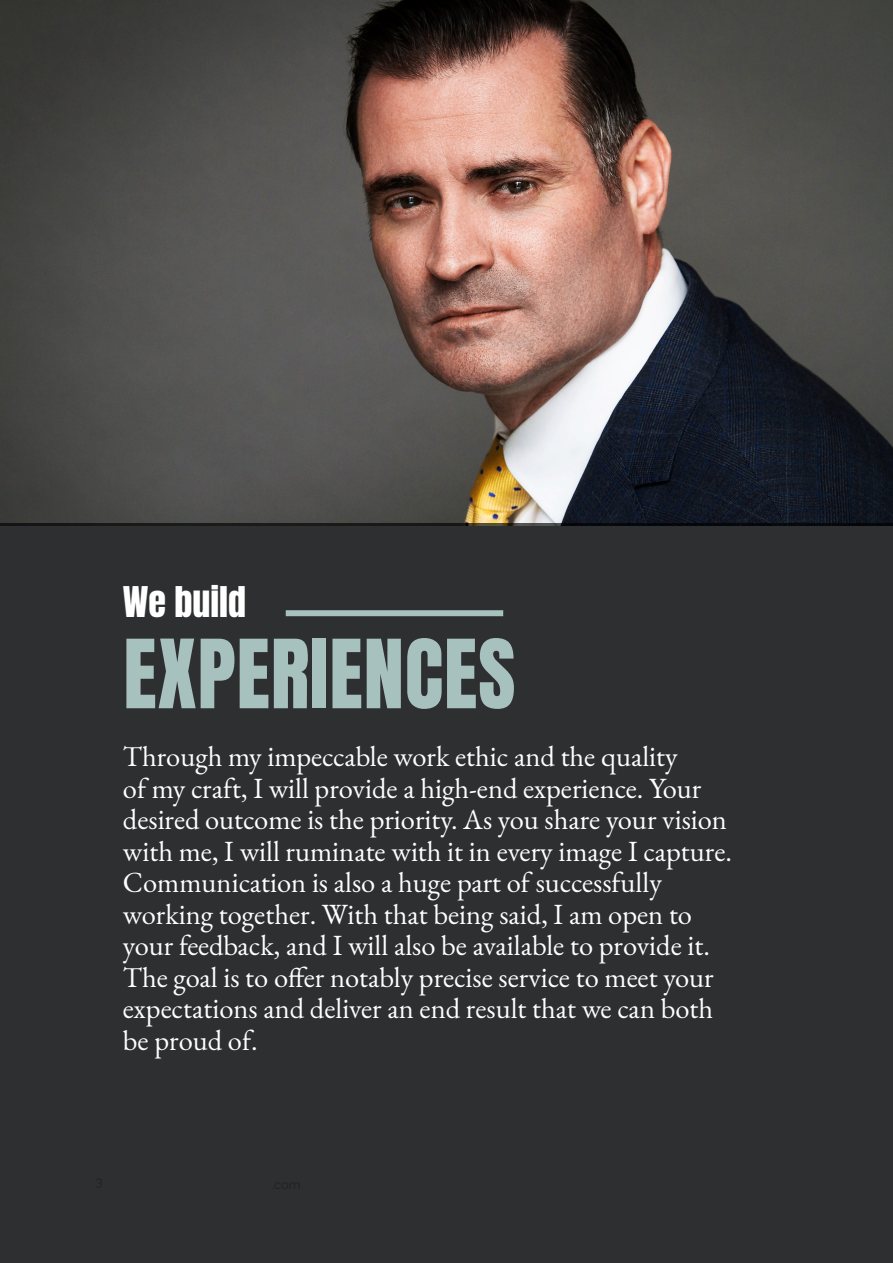
<style>
.page{position:relative;width:893px;height:1263px;background:#fff}
.page>*{position:absolute;margin:0;border:0;box-sizing:border-box;transform-origin:0 0}
.Page_Header_-_Blue{font:81px "Anton";letter-spacing:.01em;color:#a7c1be}
.Page_Header_-_White{font:36px "Anton";color:#fff}
.Page_Body_Text_-_Whi{font:28.5px/31.5px "EB Garamond";color:#fff}
</style>
<div class="page">
<img style="left:0;top:0;width:893px;height:524px">
<div style="left:0;top:524px;width:893px;height:739px;background:#2e2f30"></div>
<div style="left:286px;top:610px;width:217px;height:6px;background:#a7c1be"></div>
<p class="Page_Header_-_White" style="left:123px;top:583px;width:125px">We build</p>
<p class="Page_Header_-_Blue" style="left:123px;top:633px;width:394px">EXPERIENCES</p>
<p class="Page_Body_Text_-_Whi" style="left:123px;top:741px;width:611px">Through my impeccable work ethic and the quality<br>of my craft, I will provide a high-end experience. Your desired outcome is the priority. As you share your vision with me, I will ruminate with it in every image I capture.<br>Communication is also a huge part of successfully working together. With that being said, I am open to your feedback, and I will also be available to provide it.<br>The goal is to offer notably precise service to meet your expectations and deliver an end result that we can both be proud of.</p>
</div>
